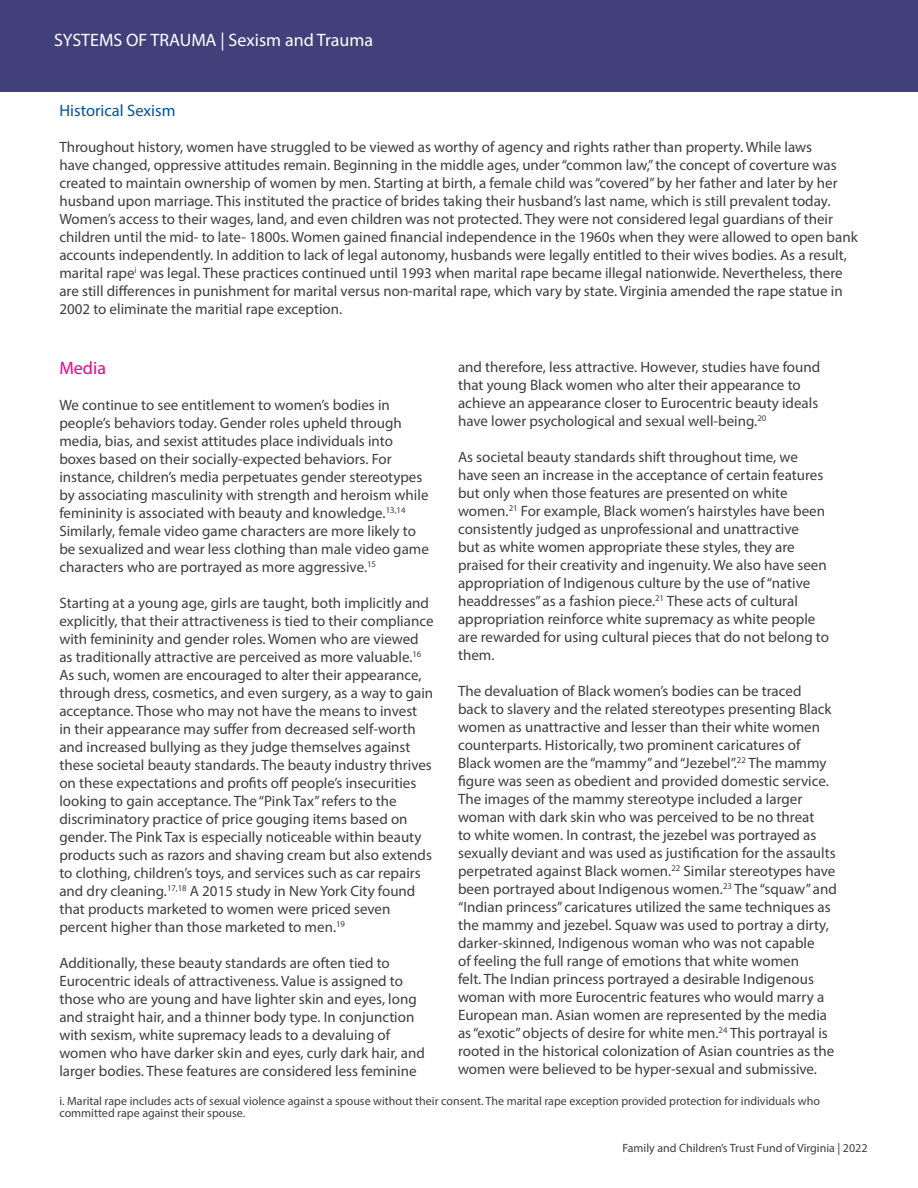
<style>
.page{position:relative;width:918px;height:1188px;background:#fff}
.page>*{position:absolute;margin:0;border:0;box-sizing:border-box;transform-origin:0 0}
.TXT__Intro_Copy{font:18px "Myriad Pro";color:#fff}
.TXT__Body__Header{font:18px "Myriad Pro";color:#ed028c}
.TXT__Body__Copy{font:16.5px "Myriad Pro";color:#01539c}
.TXT__Body__Copy-2{font:15px/18px "Myriad Pro";color:#3e3e3f}
.TXT__Body__End_Notes{font:12px/12px "Myriad Pro";color:#3e3e3f}
</style>
<div class="page">
<div style="left:0;top:0;width:918px;height:92px;background:#42407a"></div>
<p class="TXT__Intro_Copy" style="left:54px;top:29px;width:321px">SYSTEMS OF TRAUMA | Sexism and Trauma</p>
<p class="TXT__Body__Copy" style="left:59px;top:100px;width:118px">Historical Sexism</p>
<p class="TXT__Body__Copy-2" style="left:59px;top:138px;width:800px">Throughout history, women have struggled to be viewed as worthy of agency and rights rather than property. While laws<br>have changed, oppressive attitudes remain. Beginning in the middle ages, under “common law,” the concept of coverture was created to maintain ownership of women by men. Starting at birth, a female child was “covered” by her father and later by her husband upon marriage. This instituted the practice of brides taking their husband’s last name, which is still prevalent today.<br>Women’s access to their wages, land, and even children was not protected. They were not considered legal guardians of their children until the mid- to late- 1800s. Women gained financial independence in the 1960s when they were allowed to open bank accounts independently. In addition to lack of legal autonomy, husbands were legally entitled to their wives bodies. As a result, marital rape<sup>i</sup> was legal. These practices continued until 1993 when marital rape became illegal nationwide. Nevertheless, there are still differences in punishment for marital versus non-marital rape, which vary by state. Virginia amended the rape statue in 2002 to eliminate the maritial rape exception.</p>
<p class="TXT__Body__Copy-2" style="left:458px;top:358px;width:364px">and therefore, less attractive. However, studies have found that young Black women who alter their appearance to achieve an appearance closer to Eurocentric beauty ideals have lower psychological and sexual well-being.<sup>20</sup></p>
<p class="TXT__Body__Copy-2" style="left:458px;top:448px;width:373px">As societal beauty standards shift throughout time, we have seen an increase in the acceptance of certain features but only when those features are presented on white women.<sup>21</sup> For example, Black women’s hairstyles have been consistently judged as unprofessional and unattractive<br>but as white women appropriate these styles, they are praised for their creativity and ingenuity. We also have seen appropriation of Indigenous culture by the use of “native headdresses” as a fashion piece.<sup>21</sup> These acts of cultural appropriation reinforce white supremacy as white people are rewarded for using cultural pieces that do not belong to them.</p>
<p class="TXT__Body__Copy-2" style="left:458px;top:682px;width:380px">The devaluation of Black women’s bodies can be traced<br>back to slavery and the related stereotypes presenting Black women as unattractive and lesser than their white women counterparts. Historically, two prominent caricatures of<br>Black women are the “mammy” and “Jezebel”.<sup>22</sup> The mammy figure was seen as obedient and provided domestic service.<br>The images of the mammy stereotype included a larger woman with dark skin who was perceived to be no threat<br>to white women. In contrast, the jezebel was portrayed as sexually deviant and was used as justification for the assaults perpetrated against Black women.<sup>22</sup> Similar stereotypes have been portrayed about Indigenous women.<sup>23</sup> The “squaw” and “Indian princess” caricatures utilized the same techniques as the mammy and jezebel. Squaw was used to portray a dirty, darker-skinned, Indigenous woman who was not capable<br>of feeling the full range of emotions that white women<br>felt. The Indian princess portrayed a desirable Indigenous woman with more Eurocentric features who would marry a European man. Asian women are represented by the media as “exotic” objects of desire for white men.<sup>24</sup> This portrayal is rooted in the historical colonization of Asian countries as the women were believed to be hyper-sexual and submissive.</p>
<p class="TXT__Body__End_Notes" style="left:59px;top:1095px;width:762px">i. Marital rape includes acts of sexual violence against a spouse without their consent. The marital rape exception provided protection for individuals who committed rape against their spouse.</p>
<p class="TXT__Body__Header" style="left:59px;top:357px;width:48px">Media</p>
<p class="TXT__Body__Copy-2" style="left:59px;top:396px;width:371px">We continue to see entitlement to women’s bodies in people’s behaviors today. Gender roles upheld through media, bias, and sexist attitudes place individuals into boxes based on their socially-expected behaviors. For instance, children’s media perpetuates gender stereotypes by associating masculinity with strength and heroism while femininity is associated with beauty and knowledge.<sup>13,14<br></sup>Similarly, female video game characters are more likely to be sexualized and wear less clothing than male video game characters who are portrayed as more aggressive.<sup>15</sup></p>
<p class="TXT__Body__Copy-2" style="left:59px;top:594px;width:376px">Starting at a young age, girls are taught, both implicitly and explicitly, that their attractiveness is tied to their compliance with femininity and gender roles. Women who are viewed as traditionally attractive are perceived as more valuable.<sup>16<br></sup>As such, women are encouraged to alter their appearance, through dress, cosmetics, and even surgery, as a way to gain acceptance. Those who may not have the means to invest<br>in their appearance may suffer from decreased self-worth and increased bullying as they judge themselves against these societal beauty standards. The beauty industry thrives on these expectations and profits off people’s insecurities looking to gain acceptance. The “Pink Tax” refers to the discriminatory practice of price gouging items based on gender. The Pink Tax is especially noticeable within beauty products such as razors and shaving cream but also extends to clothing, children’s toys, and services such as car repairs and dry cleaning.<sup>17,18</sup> A 2015 study in New York City found that products marketed to women were priced seven percent higher than those marketed to men.<sup>19</sup></p>
<p class="TXT__Body__Copy-2" style="left:59px;top:954px;width:367px">Additionally, these beauty standards are often tied to Eurocentric ideals of attractiveness. Value is assigned to those who are young and have lighter skin and eyes, long and straight hair, and a thinner body type. In conjunction with sexism, white supremacy leads to a devaluing of women who have darker skin and eyes, curly dark hair, and larger bodies. These features are considered less feminine</p>
<p class="TXT__Body__End_Notes" style="left:623px;top:1142px;width:247px">Family and Children’s Trust Fund of Virginia | 2022</p>
</div>
